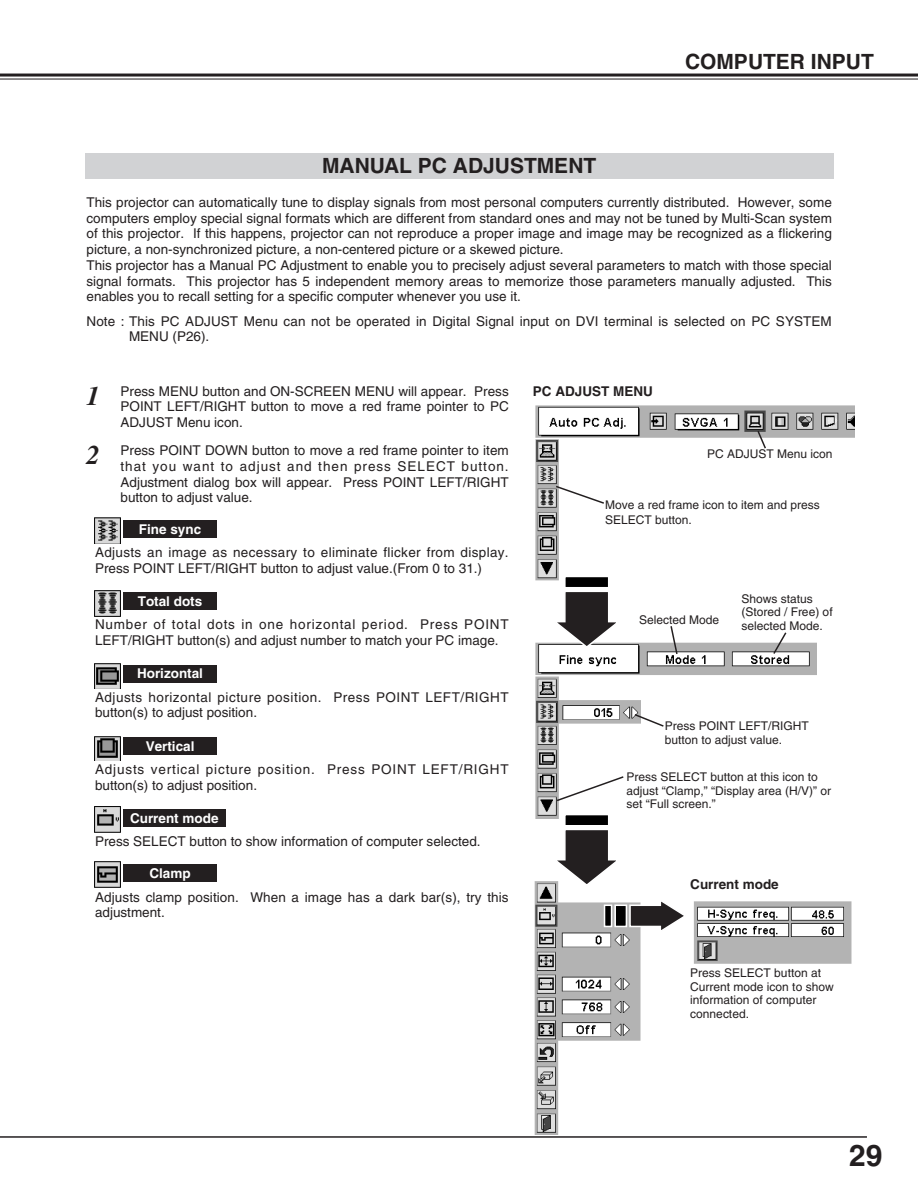
<style>
.page{position:relative;width:918px;height:1188px;background:#fff}
.page>*{position:absolute;margin:0;border:0;box-sizing:border-box;transform-origin:0 0}
.t1{font:700 30px "Helvetica";color:#231f20}
.t2{font:italic 700 27px "Times";color:#231f20}
.t3{font:700 21px "Helvetica";color:#231f20}
.t4{font:13.5px/15.8px "Helvetica";color:#231f20}
.t5{font:13.5px/15.8px "Helvetica";letter-spacing:.06em;color:#231f20}
.t6{font:13.5px/15.8px "Helvetica";letter-spacing:.025em;color:#231f20}
.t7{font:13.5px/15px "Helvetica";letter-spacing:.035em;color:#231f20}
.t8{font:700 13.5px "Helvetica";color:#fff}
.t9{font:700 13.5px "Helvetica";color:#231f20}
.t10{font:12px/13.5px "Helvetica";color:#231f20}
.s1{font-family:"Times";font-weight:700;font-style:italic;font-size:27px}
</style>
<div class="page">
<hr style="left:0;top:74px;width:918px;height:3px;background:#231f20">
<hr style="left:0;top:79px;width:918px;height:1px;background:#231f20">
<hr style="left:0;top:1136px;width:867px;height:2px;background:#231f20">
<div style="left:85px;top:153px;width:748px;height:26px;background:#d1d2d4"></div>
<img style="left:535px;top:405px;width:319px;height:176px">
<svg style="left:554px;top:485px;width:52px;height:20px"></svg>
<svg style="left:756px;top:429px;width:11px;height:21px"></svg>
<img style="left:535px;top:642px;width:282px;height:176px">
<img style="left:534px;top:882px;width:107px;height:252px">
<div style="left:123px;top:520px;width:94px;height:17px;background:#231f20"></div>
<img style="left:94px;top:517px;width:27px;height:27px">
<div style="left:123px;top:593px;width:94px;height:17px;background:#231f20"></div>
<img style="left:94px;top:590px;width:27px;height:26px">
<div style="left:123px;top:665px;width:94px;height:17px;background:#231f20"></div>
<img style="left:94px;top:663px;width:27px;height:25px">
<div style="left:123px;top:737px;width:94px;height:17px;background:#231f20"></div>
<img style="left:94px;top:736px;width:27px;height:25px">
<div style="left:123px;top:810px;width:102px;height:17px;background:#231f20"></div>
<img style="left:94px;top:806px;width:27px;height:27px">
<div style="left:123px;top:865px;width:94px;height:17px;background:#231f20"></div>
<img style="left:94px;top:861px;width:27px;height:27px">
<svg style="left:553px;top:592px;width:68px;height:56px"></svg>
<div style="left:566px;top:577px;width:42px;height:10px;background:#000"></div>
<div style="left:564px;top:576px;width:45px;height:12px;border:2px solid #fff"></div>
<svg style="left:553px;top:830px;width:68px;height:56px"></svg>
<div style="left:566px;top:815px;width:42px;height:10px;background:#000"></div>
<div style="left:564px;top:814px;width:45px;height:13px;border:2px solid #fff"></div>
<svg style="left:629px;top:899px;width:55px;height:34px"></svg>
<div style="left:616px;top:906px;width:10px;height:20px;background:#000"></div>
<div style="left:614px;top:905px;width:13px;height:22px;border:2px solid #fff"></div>
<div style="left:605px;top:906px;width:6px;height:20px;background:#000"></div>
<div style="left:604px;top:905px;width:8px;height:22px;border:2px solid #fff"></div>
<svg style="left:555px;top:775px;width:70px;height:27px"></svg>
<svg style="left:633px;top:713px;width:32px;height:15px"></svg>
<svg style="left:772px;top:632px;width:16px;height:24px"></svg>
<svg style="left:669px;top:626px;width:10px;height:30px"></svg>
<img style="left:694px;top:901px;width:158px;height:63px">
<div style="left:573px;top:1002px;width:8px;height:10px;background:#fff"></div>
<h3 class="t3" style="left:685px;top:53px;width:190px">COMPUTER INPUT</h3>
<h3 class="t3" style="left:322px;top:158px;width:276px">MANUAL PC ADJUSTMENT</h3>
<p class="t4" style="left:87px;top:195px;width:747px">This projector can automatically tune to display signals from most personal computers currently distributed. However, some computers employ special signal formats which are different from standard ones and may not be tuned by Multi-Scan system of this projector. If this happens, projector can not reproduce a proper image and image may be recognized as a flickering picture, a non-synchronized picture, a non-centered picture or a skewed picture.<br>This projector has a Manual PC Adjustment to enable you to precisely adjust several parameters to match with those special signal formats. This projector has 5 independent memory areas to memorize those parameters manually adjusted. This enables you to recall setting for a specific computer whenever you use it.</p>
<p class="t4" style="left:129px;top:314px;width:704px;text-indent:-43px">Note : This PC ADJUST Menu can not be operated in Digital Signal input on DVI terminal is selected on PC SYSTEM<br>MENU (P26).</p>
<h2 class="t2" style="left:87px;top:386px;width:15px">1</h2>
<p class="t4" style="left:121px;top:384px;width:390px;text-align:justify">Press MENU button and ON-SCREEN MENU will appear. Press POINT LEFT/RIGHT button to move a red frame pointer to PC ADJUST Menu icon.</p>
<p class="t4" style="left:121px;top:444px;width:390px;text-align:justify;text-indent:-34px"><span class="s1">2</span> Press POINT DOWN button to move a red frame pointer to item that you want to adjust and then press SELECT button.<br>Adjustment dialog box will appear. Press POINT LEFT/RIGHT button to adjust value.</p>
<p class="t8" style="left:139px;top:524px;width:64px">Fine sync</p>
<p class="t6" style="left:95px;top:546px;width:415px">Adjusts an image as necessary to eliminate flicker from display.<br>Press POINT LEFT/RIGHT button to adjust value.(From 0 to 31.)</p>
<p class="t8" style="left:138px;top:596px;width:66px">Total dots</p>
<p class="t5" style="left:95px;top:618px;width:415px">Number of total dots in one horizontal period. Press POINT<br>LEFT/RIGHT button(s) and adjust number to match your PC image.</p>
<p class="t8" style="left:137px;top:669px;width:67px">Horizontal</p>
<p class="t7" style="left:95px;top:691px;width:415px">Adjusts horizontal picture position. Press POINT LEFT/RIGHT button(s) to adjust position.</p>
<p class="t8" style="left:146px;top:741px;width:50px">Vertical</p>
<p class="t5" style="left:95px;top:763px;width:415px">Adjusts vertical picture position. Press POINT LEFT/RIGHT button(s) to adjust position.</p>
<p class="t8" style="left:130px;top:813px;width:90px">Current mode</p>
<p class="t4" style="left:95px;top:835px;width:387px">Press SELECT button to show information of computer selected.</p>
<p class="t8" style="left:149px;top:869px;width:43px">Clamp</p>
<p class="t4" style="left:95px;top:890px;width:415px">Adjusts clamp position. When a image has a dark bar(s), try this adjustment.</p>
<p class="t9" style="left:533px;top:386px;width:121px">PC ADJUST MENU</p>
<p class="t10" style="left:707px;top:448px;width:127px">PC ADJUST Menu icon</p>
<p class="t10" style="left:605px;top:499px;width:216px;line-height:15px">Move a red frame icon to item and press<br>SELECT button.</p>
<p class="t10" style="left:639px;top:614px;width:82px">Selected Mode</p>
<p class="t10" style="left:741px;top:593px;width:93px">Shows status (Stored / Free) of selected Mode.</p>
<p class="t10" style="left:665px;top:721px;width:145px">Press POINT LEFT/RIGHT button to adjust value.</p>
<p class="t10" style="left:627px;top:772px;width:206px">Press SELECT button at this icon to adjust “Clamp,” “Display area (H/V)” or set “Full screen.”</p>
<p class="t9" style="left:690px;top:879px;width:90px">Current mode</p>
<p class="t10" style="left:690px;top:967px;width:145px">Press SELECT button at<br>Current mode icon to show information of computer connected.</p>
<h1 class="t1" style="left:849px;top:1145px;width:35px">29</h1>
</div>
